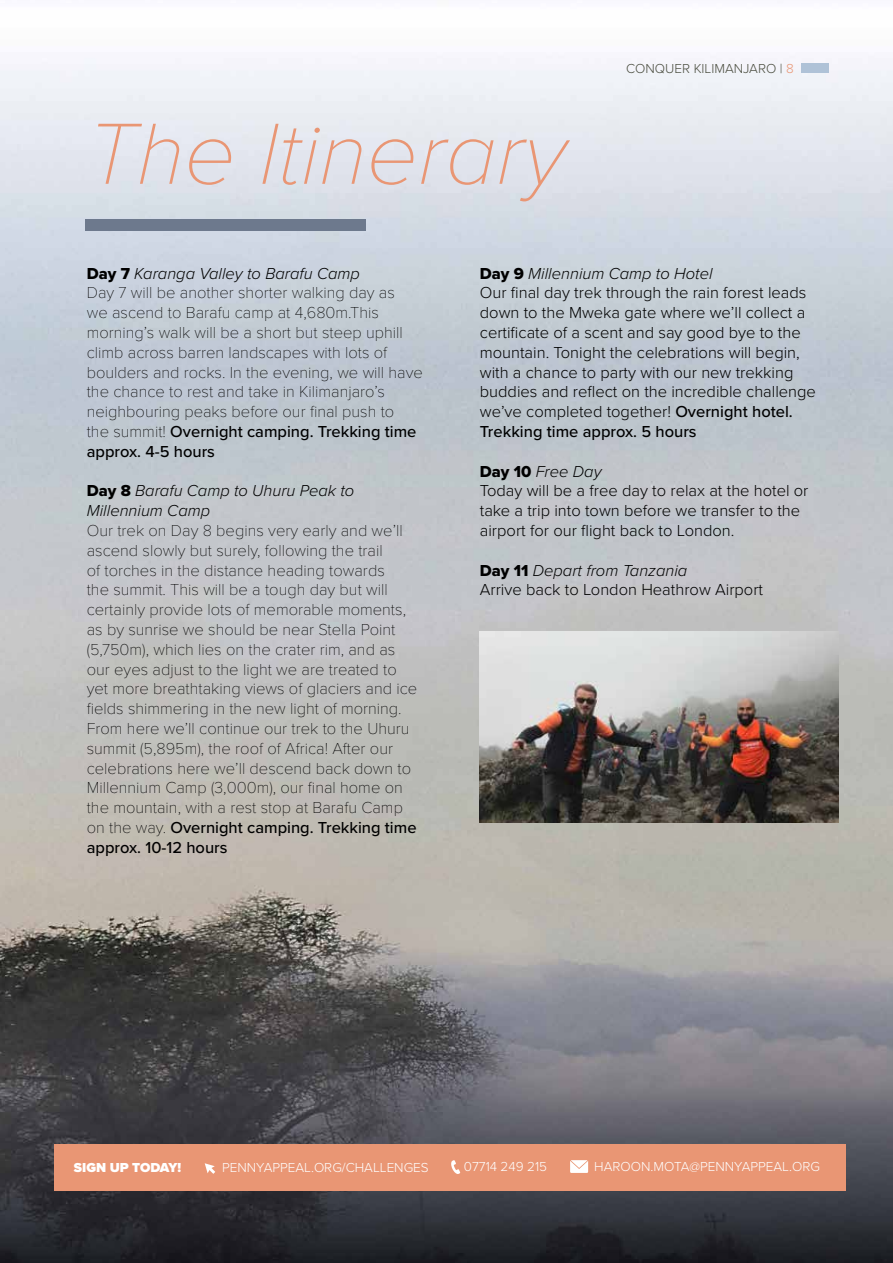
<style>
.page{position:relative;width:893px;height:1263px;background:#fff}
.page>*{position:absolute;margin:0;border:0;box-sizing:border-box;transform-origin:0 0}
.t1{font:italic 100 90px "Proxima Nova";color:#e99674}
.t2{font:100 16.5px/19.8px "Proxima Nova T";color:#000}
.t3{font:300 16.5px/19.8px "Proxima Nova";color:#000}
.t4{font:500 16.5px/19.8px "Proxima Nova";color:#000}
.t5{font:italic 300 16.5px/19.8px "Proxima Nova";color:#000}
.t6{font:300 13.5px "Proxima Nova";color:#fff}
.t7{font:300 13.5px "Proxima Nova";color:#494c3e}
.t8{font:900 13.5px "Proxima Nova";color:#fff}
.s1{color:#e99674}
.s2{font-family:"Proxima Nova Extrabld";font-weight:400;font-style:normal}
.s3{font-family:"Proxima Nova T";font-weight:100}
.s4{font-family:"Proxima Nova Extrabld";font-weight:400}
.s5{font-style:italic}
.s6{font-weight:500}
</style>
<div class="page">
<img style="left:0;top:56px;width:893px;height:1207px">
<div style="left:85px;top:219px;width:281px;height:12px;background:#6d798d"></div>
<div style="left:801px;top:64px;width:27px;height:9px;background:#afc2d7"></div>
<div style="left:54px;top:1144px;width:791px;height:47px;background:#e99674"></div>
<svg style="left:205px;top:1163px;width:10px;height:11px"></svg>
<svg style="left:451px;top:1160px;width:9px;height:14px"></svg>
<svg style="left:570px;top:1160px;width:18px;height:13px"></svg>
<img style="left:480px;top:631px;width:359px;height:192px">
<h1 class="t1" style="left:87px;top:87px;width:481px">The Itinerary</h1>
<p class="t7" style="left:626px;top:58px;width:169px">CONQUER KILIMANJARO | <span class="s1">8</span></p>
<p class="t5" style="left:87px;top:262px;width:275px"><span class="s2">Day 7</span> Karanga Valley to Barafu Camp</p>
<p class="t2" style="left:87px;top:282px;width:338px">Day 7 will be another shorter walking day as<br>we ascend to Barafu camp at 4,680m.This morning’s walk will be a short but steep uphill climb across barren landscapes with lots of boulders and rocks. In the evening, we will have the chance to rest and take in Kilimanjaro’s neighbouring peaks before our final push to</p>
<p class="t4" style="left:87px;top:421px;width:331px"><span class="s3">the summit!</span> Overnight camping. Trekking time approx. 4-5 hours</p>
<p class="t5" style="left:87px;top:480px;width:269px"><span class="s2">Day 8</span> Barafu Camp to Uhuru Peak to<br>Millennium Camp</p>
<p class="t2" style="left:87px;top:519px;width:332px">Our trek on Day 8 begins very early and we’ll ascend slowly but surely, following the trail<br>of torches in the distance heading towards<br>the summit. This will be a tough day but will certainly provide lots of memorable moments, as by sunrise we should be near Stella Point (5,750m), which lies on the crater rim, and as our eyes adjust to the light we are treated to yet more breathtaking views of glaciers and ice fields shimmering in the new light of morning.<br>From here we’ll continue our trek to the Uhuru summit (5,895m), the roof of Africa! After our celebrations here we’ll descend back down to Millennium Camp (3,000m), our final home on the mountain, with a rest stop at Barafu Camp</p>
<p class="t4" style="left:87px;top:817px;width:331px"><span class="s3">on the way.</span> Overnight camping. Trekking time approx. 10-12 hours</p>
<p class="t3" style="left:480px;top:262px;width:338px"><span class="s4">Day 9</span> <span class="s5">Millennium Camp to Hotel<br></span>Our final day trek through the rain forest leads down to the Mweka gate where we’ll collect a certificate of a scent and say good bye to the mountain. Tonight the celebrations will begin, with a chance to party with our new trekking buddies and reflect on the incredible challenge we’ve completed together! <span class="s6">Overnight hotel.<br>Trekking time approx. 5 hours</span></p>
<p class="t3" style="left:480px;top:460px;width:330px"><span class="s4">Day 10</span> <span class="s5">Free Day<br></span>Today will be a free day to relax at the hotel or take a trip into town before we transfer to the airport for our flight back to London.</p>
<p class="t3" style="left:480px;top:559px;width:285px"><span class="s4">Day 11</span> <span class="s5">Depart from Tanzania<br></span>Arrive back to London Heathrow Airport</p>
<p class="t8" style="left:74px;top:1157px;width:109px">SIGN UP TODAY!</p>
<p class="t6" style="left:222px;top:1158px;width:208px">PENNYAPPEAL.ORG/CHALLENGES</p>
<p class="t6" style="left:464px;top:1157px;width:85px">07714 249 215</p>
<p class="t6" style="left:594px;top:1156px;width:227px">HAROON.MOTA@PENNYAPPEAL.ORG</p>
</div>
